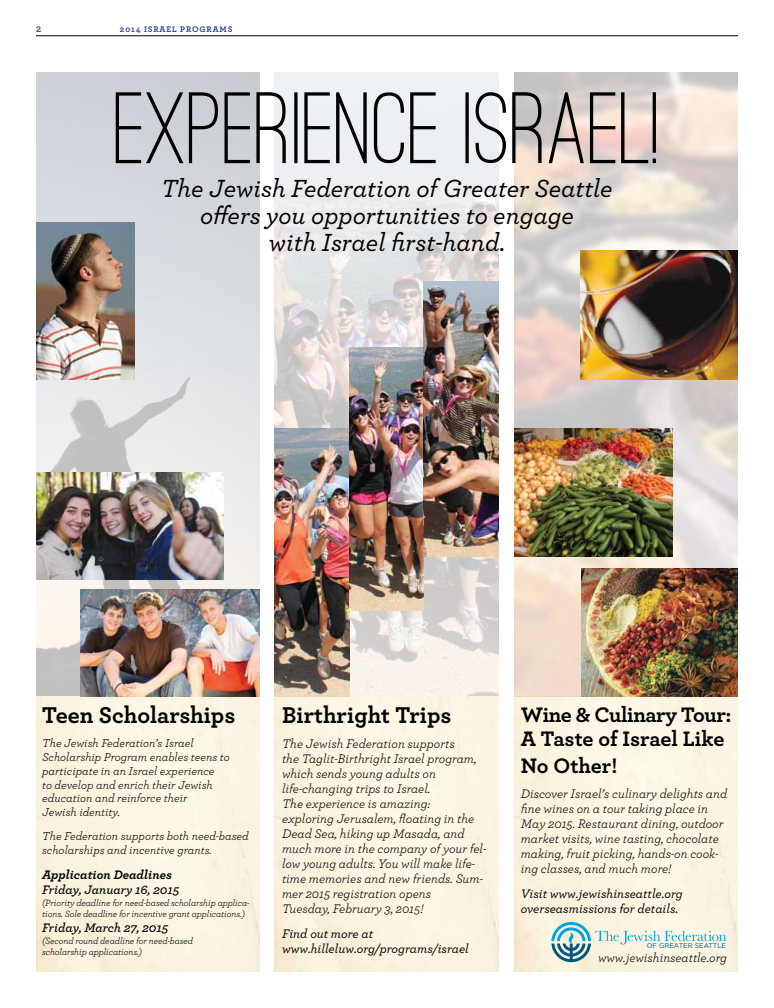
<style>
.page{position:relative;width:774px;height:1008px;background:#fff}
.page>*{position:absolute;margin:0;border:0;box-sizing:border-box;transform-origin:0 0}
.t1{font:500 105.1px "Ostrich Sans";color:#000}
.t2{font:italic 500 26px/27px "Archer";color:#000;text-align:center}
.t3{font:700 24px "Archer";color:#000}
.t4{font:700 22px/24px "Archer";letter-spacing:-.01em;color:#000}
.t5{font:italic 13px/14.9px "Archer";color:#000}
.t6{font:italic 500 13px/15px "Archer";color:#000}
.t7{font:italic 600 13px "Archer";color:#000}
.t8{font:italic 700 13px "Archer";color:#000}
.t9{font:italic 12px/13.8px "Archer";color:#000}
.t10{font:italic 9.5px/11.5px "Archer";letter-spacing:-.01em;color:#000}
.t11{font:700 8.5px "Archer";letter-spacing:.1em;color:#25408f}
.t12{font:6.8px "Gotham";color:#005682}
</style>
<div class="page">
<img style="left:36px;top:72px;width:224px;height:900px">
<img style="left:275px;top:72px;width:223px;height:624px">
<img style="left:514px;top:72px;width:224px;height:900px">
<img style="left:275px;top:429px;width:75px;height:267px">
<img style="left:350px;top:348px;width:73px;height:263px">
<img style="left:423px;top:281px;width:75px;height:276px">
<svg style="left:551px;top:922px;width:175px;height:40px;background:#d7e4dc"></svg>
<img style="left:80px;top:590px;width:180px;height:106px">
<img style="left:36px;top:473px;width:188px;height:106px">
<img style="left:36px;top:222px;width:99px;height:158px">
<img style="left:581px;top:568px;width:157px;height:128px">
<img style="left:514px;top:429px;width:158px;height:128px">
<img style="left:580px;top:251px;width:158px;height:129px">
<hr style="left:36px;top:36px;width:702px;height:1px;background:#000">
<p class="t11" style="left:36px;top:22px;width:6px">2</p>
<p class="t11" style="left:120px;top:22px;width:114px">2014 israel programs</p>
<h1 class="t1" style="left:115px;top:65px;width:548px">EXPERIENCE ISRAEL!</h1>
<h2 class="t2" style="left:161px;top:173px;width:453px">The Jewish Federation of Greater Seattle offers you opportunities to engage<br>with Israel first-hand.</h2>
<h3 class="t3" style="left:42px;top:697px;width:195px">Teen Scholarships</h3>
<p class="t9" style="left:42px;top:736px;width:189px">The Jewish Federation’s Israel<br>Scholarship Program enables teens to participate in an Israel experience<br>to develop and enrich their Jewish education and reinforce their<br>Jewish identity.</p>
<p class="t9" style="left:42px;top:828px;width:208px">The Federation supports both need-based scholarships and incentive grants.</p>
<p class="t8" style="left:42px;top:864px;width:131px">Application Deadlines</p>
<p class="t7" style="left:42px;top:880px;width:139px">Friday, January 16, 2015</p>
<p class="t10" style="left:42px;top:896px;width:209px">(Priority deadline for need-based scholarship applica&shy;tions. Sole deadline for incentive grant applications.)</p>
<p class="t7" style="left:42px;top:918px;width:128px">Friday, March 27, 2015</p>
<p class="t10" style="left:42px;top:935px;width:153px;line-height:10.9px">(Second round deadline for need-based scholarship applications.)</p>
<h3 class="t3" style="left:282px;top:697px;width:171px">Birthright Trips</h3>
<p class="t5" style="left:282px;top:736px;width:206px">The Jewish Federation supports<br>the Taglit-Birthright Israel program, which sends young adults on life-changing trips to Israel.<br>The experience is amazing:<br>exploring Jerusalem, floating in the<br>Dead Sea, hiking up Masada, and much more in the company of your fel&shy;low young adults. You will make life&shy;time memories and new friends. Sum&shy;mer 2015 registration opens<br>Tuesday, February 3, 2015!</p>
<p class="t6" style="left:282px;top:925px;width:188px">Find out more at www.hilleluw.org/programs/israel</p>
<h3 class="t4" style="left:521px;top:701px;width:212px">Wine &amp; Culinary Tour:<br>A Taste of Israel Like</h3>
<h3 class="t4" style="left:521px;top:753px;width:98px">No Other!</h3>
<p class="t5" style="left:521px;top:786px;width:208px">Discover Israel’s culinary delights and fine wines on a tour taking place in May 2015. Restaurant dining, outdoor market visits, wine tasting, chocolate making, fruit picking, hands-on cook&shy;ing classes, and much more!</p>
<p class="t6" style="left:521px;top:885px;width:163px">Visit www.jewishinseattle.org overseasmissions for details.</p>
<p class="t12" style="left:647px;top:942px;width:81px">OF GREATER SEATTLE</p>
<p class="t5" style="left:598px;top:949px;width:130px">www.jewishinseattle.org</p>
</div>
